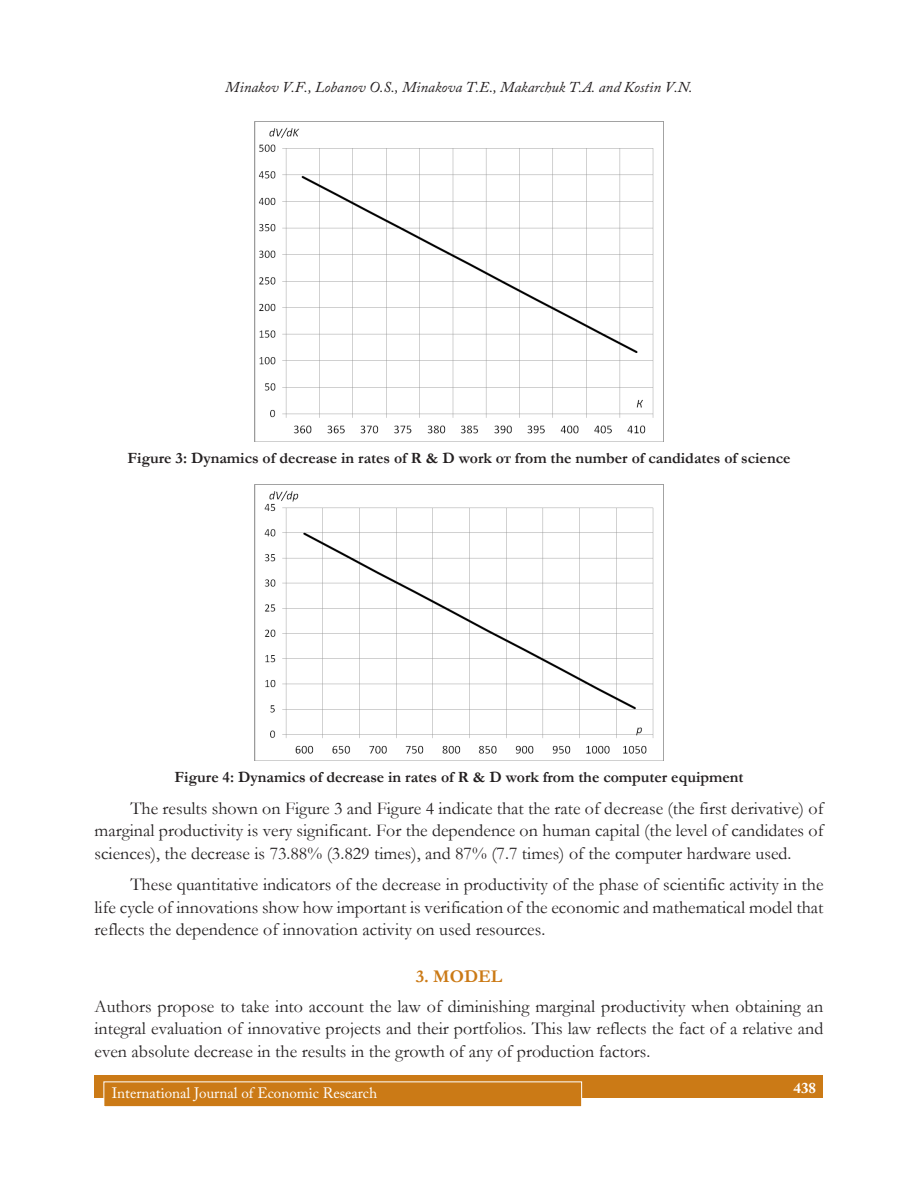
<style>
.page{position:relative;width:918px;height:1188px;background:#fff}
.page>*{position:absolute;margin:0;border:0;box-sizing:border-box;transform-origin:0 0}
.Body_text{font:18px/22.5px "Garamond";color:#231f20;text-align:justify}
.Subhead_1{font:700 18px "Garamond";color:#cb7a16}
.t1{font:700 15.75px "Garamond";color:#231f20}
.t2{font:italic 15px "Adobe Caslon Pro";color:#231f20}
.t3{font:15px "Adobe Caslon Pro";color:#fff}
.t4{font:700 15px "Adobe Caslon Pro";color:#fff}
</style>
<div class="page">
<div style="left:94px;top:1076px;width:730px;height:22px;background:#cb7a16"></div>
<div style="left:104px;top:1082px;width:478px;height:25px;background:#cb7a16"></div>
<div style="left:104px;top:1082px;width:478px;height:25px;border:1px solid #fff"></div>
<img style="left:254px;top:122px;width:410px;height:319px">
<img style="left:254px;top:484px;width:410px;height:276px">
<p class="t2" style="left:225px;top:78px;width:469px">Minakov V.F., Lobanov O.S., Minakova T.E., Makarchuk T.A. and Kostin V.N.</p>
<p class="t1" style="left:128px;top:447px;width:664px">Figure 3: Dynamics of decrease in rates of R &amp; D work от from the number of candidates of science</p>
<p class="t1" style="left:175px;top:767px;width:570px">Figure 4: Dynamics of decrease in rates of R &amp; D work from the computer equipment</p>
<p class="Body_text" style="left:94px;top:796px;width:731px;text-indent:36px">The results shown on Figure 3 and Figure 4 indicate that the rate of decrease (the first derivative) of marginal productivity is very significant. For the dependence on human capital (the level of candidates of sciences), the decrease is 73.88% (3.829 times), and 87% (7.7 times) of the computer hardware used.</p>
<p class="Body_text" style="left:94px;top:873px;width:731px;text-indent:36px">These quantitative indicators of the decrease in productivity of the phase of scientific activity in the life cycle of innovations show how important is verification of the economic and mathematical model that reflects the dependence of innovation activity on used resources.</p>
<p class="Subhead_1" style="left:416px;top:964px;width:88px">3. MODEL</p>
<p class="Body_text" style="left:94px;top:994px;width:730px">Authors propose to take into account the law of diminishing marginal productivity when obtaining an integral evaluation of innovative projects and their portfolios. This law reflects the fact of a relative and even absolute decrease in the results in the growth of any of production factors.</p>
<p class="t3" style="left:112px;top:1084px;width:267px">International Journal of Economic Research</p>
<p class="t4" style="left:794px;top:1079px;width:24px">438</p>
</div>
